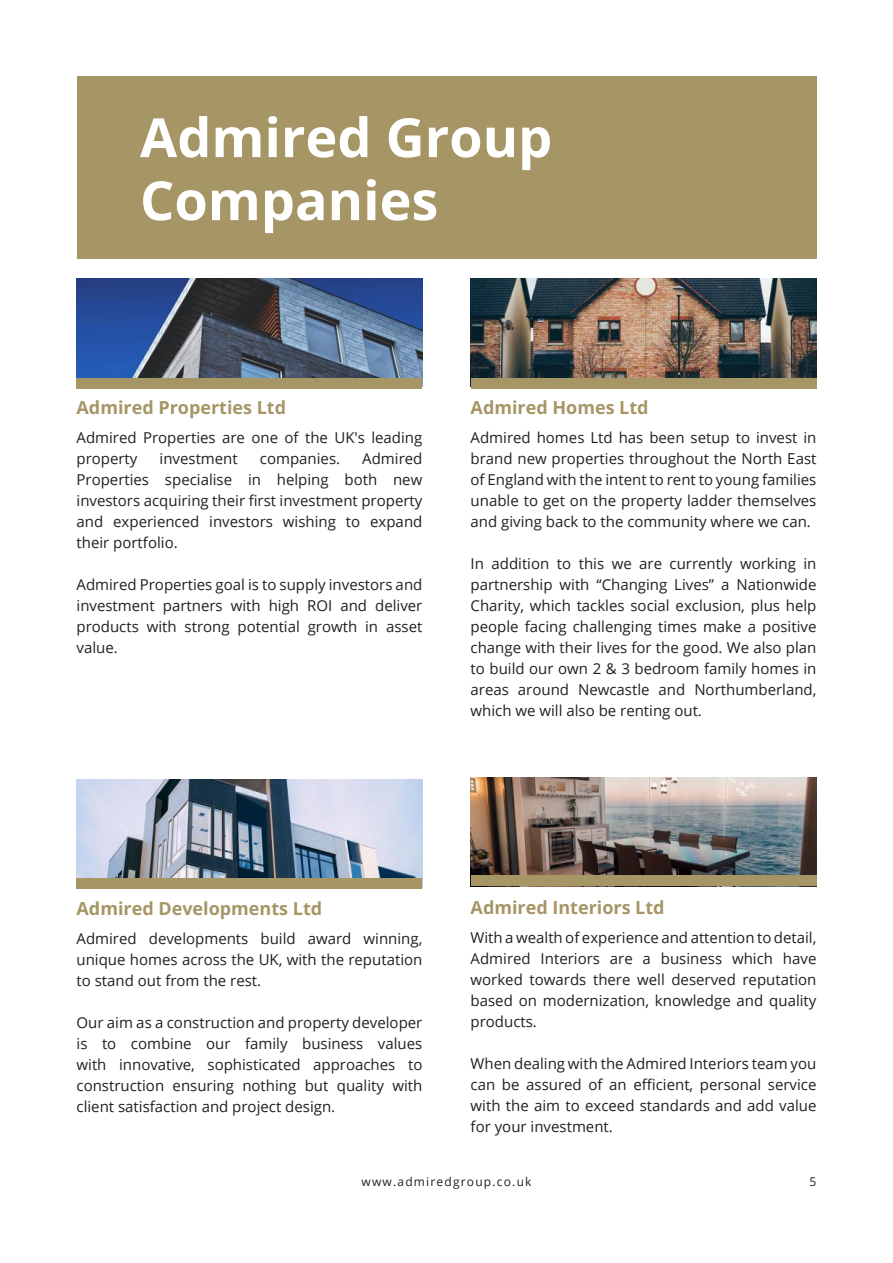
<style>
.page{position:relative;width:893px;height:1263px;background:#fff}
.page>*{position:absolute;margin:0;border:0;box-sizing:border-box;transform-origin:0 0}
.t1{font:700 54px/63px "Open Sans";color:#fff}
.t2{font:700 18px "Open Sans";color:#a69666}
.t3{font:15px/21px "Open Sans";color:#241f1f;text-align:justify}
.t4{font:12px "Open Sans";letter-spacing:.1em;color:#241f1f}
</style>
<div class="page">
<img style="left:77px;top:278px;width:345px;height:100px">
<div style="left:77px;top:378px;width:345px;height:11px;background:#a69666"></div>
<img style="left:471px;top:278px;width:345px;height:100px">
<div style="left:471px;top:378px;width:345px;height:11px;background:#a69666"></div>
<img style="left:471px;top:777px;width:345px;height:98px">
<div style="left:471px;top:875px;width:345px;height:11px;background:#a69666"></div>
<img style="left:77px;top:779px;width:345px;height:99px">
<div style="left:77px;top:878px;width:345px;height:10px;background:#a69666"></div>
<div style="left:77px;top:77px;width:739px;height:182px;background:#a69666"></div>
<h1 class="t1" style="left:140px;top:105px;width:414px">Admired Group<br>Companies</h1>
<p class="t2" style="left:77px;top:395px;width:211px">Admired Properties Ltd</p>
<p class="t3" style="left:77px;top:427px;width:347px">Admired Properties are one of the UK's leading property</p>
<p class="t3" style="left:77px;top:448px;width:347px;text-indent:286px">Admired Properties specialise in helping both new investors acquiring their first investment property and experienced investors wishing to expand their portfolio.</p>
<p class="t3" style="left:77px;top:574px;width:347px">Admired Properties goal is to supply investors and investment partners with high ROI and deliver products with strong potential growth in asset value.</p>
<p class="t3" style="left:160px;top:448px;width:80px">investment</p>
<p class="t3" style="left:260px;top:448px;width:82px">companies.</p>
<p class="t2" style="left:471px;top:395px;width:180px">Admired Homes Ltd</p>
<p class="t3" style="left:471px;top:427px;width:347px">Admired homes Ltd has been setup to invest in brand new properties throughout the North East of England with the intent to rent to young families unable to get on the property ladder themselves and giving back to the community where we can.</p>
<p class="t3" style="left:471px;top:553px;width:347px">In addition to this we are currently working in partnership with “Changing Lives” a Nationwide Charity, which tackles social exclusion, plus help people facing challenging times make a positive change with their lives for the good. We also plan to build our own 2 &amp; 3 bedroom family homes in areas around Newcastle and Northumberland, which we will also be renting out.</p>
<p class="t2" style="left:77px;top:896px;width:247px">Admired Developments Ltd</p>
<p class="t3" style="left:77px;top:928px;width:347px">Admired developments build award winning, unique homes across the UK, with the reputation to stand out from the rest.</p>
<p class="t3" style="left:77px;top:1012px;width:347px">Our aim as a construction and property developer is to combine our family business values with innovative, sophisticated approaches to construction ensuring nothing but quality with client satisfaction and project design.</p>
<p class="t2" style="left:471px;top:895px;width:196px">Admired Interiors Ltd</p>
<p class="t3" style="left:471px;top:927px;width:347px">With a wealth of experience and attention to detail, Admired Interiors are a business which have worked towards there well deserved reputation based on modernization, knowledge and quality products.</p>
<p class="t3" style="left:471px;top:1053px;width:347px">When dealing with the Admired Interiors team you can be assured of an efficient, personal service with the aim to exceed standards and add value for your investment.</p>
<p class="t4" style="left:361px;top:1174px;width:172px">www.admiredgroup.co.uk</p>
<p class="t4" style="left:810px;top:1174px;width:8px">5</p>
</div>
